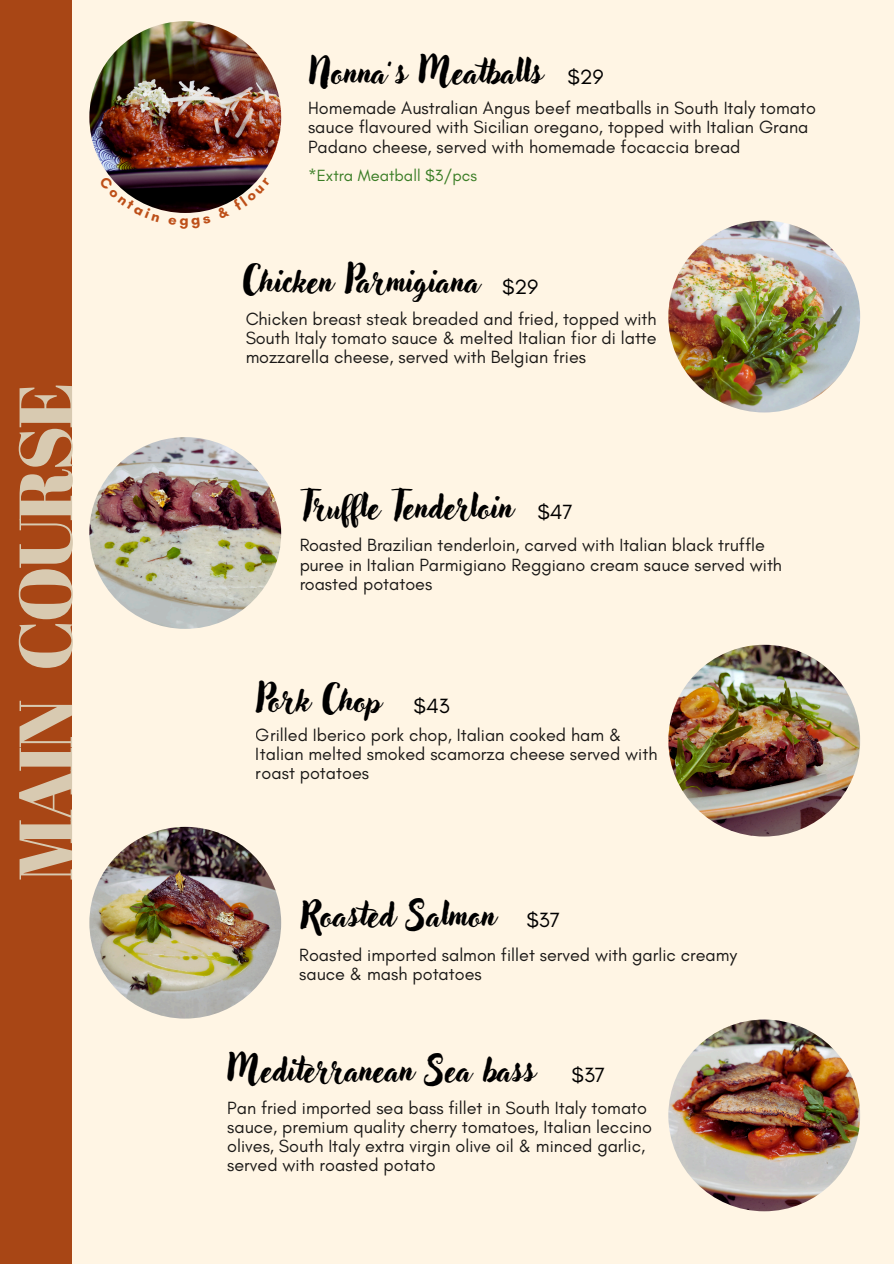
<style>
.page{position:relative;width:894px;height:1264px;background:#fff}
.page>*{position:absolute;margin:0;border:0;box-sizing:border-box;transform-origin:0 0}
.t1{font:75px "Abril Fatface";letter-spacing:-.04em;color:#d8cab1}
.t2{font:33px "Adlery Pro";color:#000}
.t3{font:21px "Glacial Indifference";color:#000}
.t4{font:18px/19.2px "Glacial Indifference";color:#000}
.t5{font:16.5px "Glacial Indifference";color:#247010}
.t6{font:700 15px "Glacial Indifference";color:#bd4f18}
</style>
<div class="page">
<div style="left:0;top:0;width:893px;height:1263px;background:#fff5e4"></div>
<div style="left:0;top:0;width:71px;height:1263px;background:#a84615"></div>
<img style="left:89px;top:21px;width:192px;height:192px;border-radius:50%">
<img style="left:668px;top:221px;width:191px;height:191px;border-radius:50%">
<img style="left:89px;top:437px;width:192px;height:192px;border-radius:50%">
<img style="left:668px;top:644px;width:191px;height:192px;border-radius:50%">
<img style="left:89px;top:826px;width:192px;height:192px;border-radius:50%">
<img style="left:668px;top:1019px;width:191px;height:192px;border-radius:50%">
<svg style="left:109px;top:176px;width:51px;height:34px"></svg>
<svg style="left:217px;top:178px;width:42px;height:30px"></svg>
<h1 class="t1" style="left:-7px;top:881px;width:501px;rotate:-90deg">MAIN COURSE</h1>
<p class="t6" style="left:179px;top:211px;width:11px">g</p>
<p class="t2" style="left:309px;top:57px;width:235px">Nonna’s Meatballs</p>
<p class="t4" style="left:308px;top:97px;width:509px;line-height:19.8px">Homemade Australian Angus beef meatballs in South Italy tomato sauce flavoured with Sicilian oregano, topped with Italian Grana<br>Padano cheese, served with homemade focaccia bread</p>
<p class="t5" style="left:308px;top:165px;width:170px">*Extra Meatball $3/pcs</p>
<h3 class="t3" style="left:567px;top:64px;width:38px">$29</h3>
<p class="t2" style="left:242px;top:265px;width:239px">Chicken Parmigiana</p>
<p class="t4" style="left:245px;top:309px;width:413px;text-align:justify">Chicken breast steak breaded and fried, topped with South Italy tomato sauce &amp; melted Italian fior di latte mozzarella cheese, served with Belgian fries</p>
<h2 class="t3" style="left:502px;top:274px;width:38px">$29</h2>
<h2 class="t2" style="left:300px;top:492px;width:214px">Truffle Tenderloin</h2>
<p class="t4" style="left:299px;top:535px;width:484px">Roasted Brazilian tenderloin, carved with Italian black truffle puree in Italian Parmigiano Reggiano cream sauce served with roasted potatoes</p>
<p class="t3" style="left:537px;top:499px;width:37px">$47</p>
<h3 class="t2" style="left:256px;top:684px;width:127px">Pork Chop</h3>
<p class="t4" style="left:256px;top:725px;width:403px">Grilled Iberico pork chop, Italian cooked ham &amp;<br>Italian melted smoked scamorza cheese served with roast potatoes</p>
<p class="t3" style="left:413px;top:692px;width:37px">$43</p>
<p class="t2" style="left:300px;top:899px;width:196px">Roasted Salmon</p>
<p class="t4" style="left:299px;top:945px;width:439px">Roasted imported salmon fillet served with garlic creamy sauce &amp; mash potatoes</p>
<h2 class="t3" style="left:526px;top:906px;width:35px">$37</h2>
<h3 class="t2" style="left:227px;top:1054px;width:309px">Mediterranean Sea bass</h3>
<p class="t4" style="left:227px;top:1098px;width:426px">Pan fried imported sea bass fillet in South Italy tomato sauce, premium quality cherry tomatoes, Italian leccino olives, South Italy extra virgin olive oil &amp; minced garlic, served with roasted potato</p>
<p class="t3" style="left:571px;top:1061px;width:35px">$37</p>
</div>
